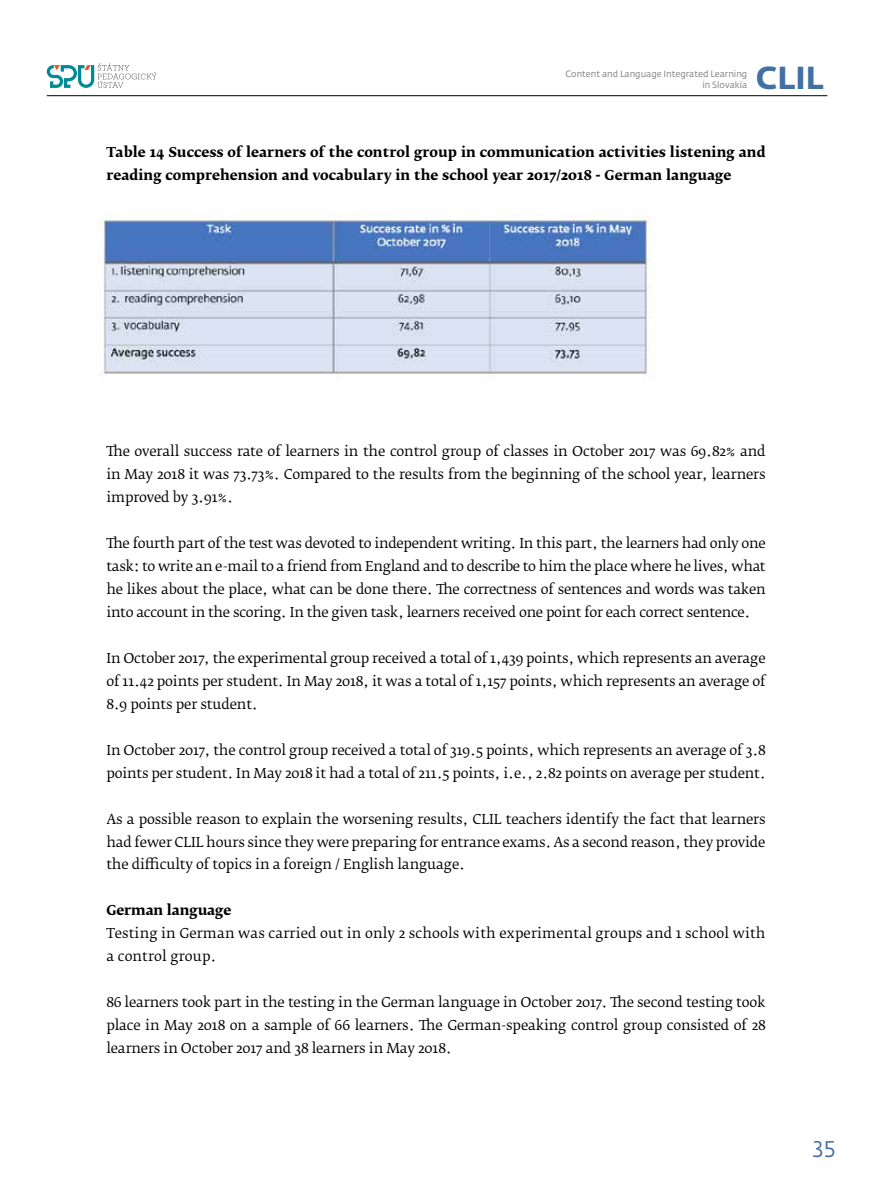
<style>
.page{position:relative;width:872px;height:1191px;background:#fff}
.page>*{position:absolute;margin:0;border:0;box-sizing:border-box;transform-origin:0 0}
.t1{font:700 31.5px "Fedra Sans Std";color:#4270a2}
.t2{font:22.5px "Fedra Sans Std";color:#4270a2}
.t3{font:13.5px/23px "Fedra Serif B Pro";letter-spacing:-.01em;color:#000;text-align:justify}
.t4{font:700 13.5px/23px "Fedra Serif B Pro";color:#000}
.t5{font:13.5px/23px "Fedra Serif B Pro";letter-spacing:.01em;color:#000}
.t6{font:9px/11.6px "Fedra Sans Std";color:#7c7b7b;text-align:right}
</style>
<div class="page">
<svg style="left:47px;top:63px;width:110px;height:25px"></svg>
<hr style="left:47px;top:95px;width:780px;height:1px;background:#000">
<img style="left:99px;top:215px;width:553px;height:161px">
<p class="t6" style="left:565px;top:68px;width:183px">Content and Language Integrated Learning in Slovakia</p>
<h1 class="t1" style="left:756px;top:58px;width:69px">CLIL</h1>
<p class="t4" style="left:106px;top:141px;width:661px">Table 14 Success of learners of the control group in communication activities listening and reading comprehension and vocabulary in the school year 2017/2018 - German language</p>
<p class="t3" style="left:106px;top:440px;width:661px">The overall success rate of learners in the control group of classes in October 2017 was 69.82% and in May 2018 it was 73.73%. Compared to the results from the beginning of the school year, learners improved by 3.91%.</p>
<p class="t3" style="left:106px;top:531px;width:661px">The fourth part of the test was devoted to independent writing. In this part, the learners had only one task: to write an e-mail to a friend from England and to describe to him the place where he lives, what he likes about the place, what can be done there. The correctness of sentences and words was taken into account in the scoring. In the given task, learners received one point for each correct sentence.</p>
<p class="t3" style="left:106px;top:646px;width:661px">In October 2017, the experimental group received a total of 1,439 points, which represents an average of 11.42 points per student. In May 2018, it was a total of 1,157 points, which represents an average of 8.9 points per student.</p>
<p class="t3" style="left:106px;top:738px;width:661px">In October 2017, the control group received a total of 319.5 points, which represents an average of 3.8 points per student. In May 2018 it had a total of 211.5 points, i.e., 2.82 points on average per student.</p>
<p class="t3" style="left:106px;top:807px;width:661px">As a possible reason to explain the worsening results, CLIL teachers identify the fact that learners had fewer CLIL hours since they were preparing for entrance exams. As a second reason, they provide the difficulty of topics in a foreign / English language.</p>
<p class="t4" style="left:106px;top:899px;width:127px">German language</p>
<p class="t5" style="left:106px;top:922px;width:661px">Testing in German was carried out in only 2 schools with experimental groups and 1 school with a control group.</p>
<p class="t3" style="left:106px;top:991px;width:661px">86 learners took part in the testing in the German language in October 2017. The second testing took place in May 2018 on a sample of 66 learners. The German-speaking control group consisted of 28 learners in October 2017 and 38 learners in May 2018.</p>
<h2 class="t2" style="left:812px;top:1134px;width:25px">35</h2>
</div>
